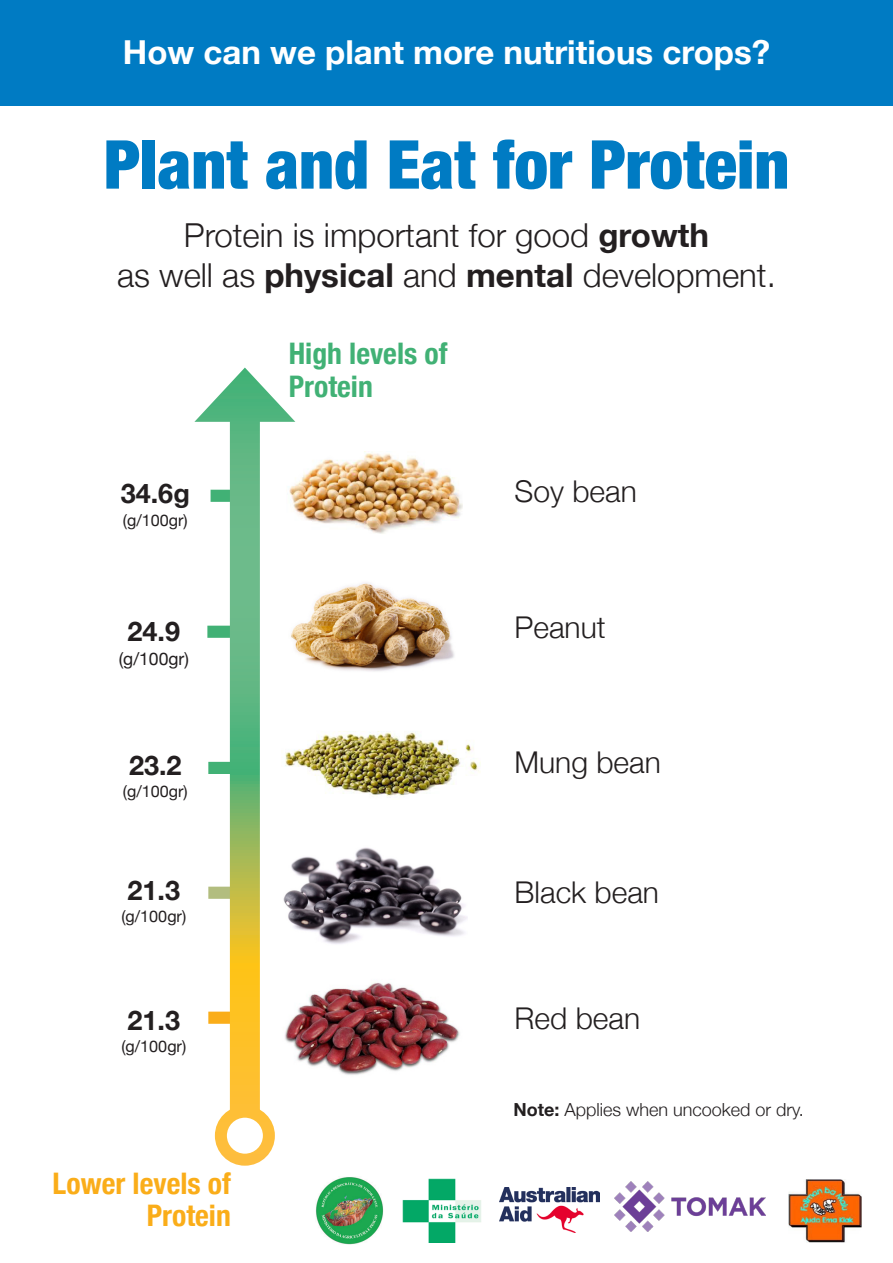
<style>
.page{position:relative;width:893px;height:1263px;background:#fff}
.page>*{position:absolute;margin:0;border:0;box-sizing:border-box;transform-origin:0 0}
.t1{font:900 condensed 67.5px "Helvetica Neue";color:#007bc3}
.t2{font:300 33px "Helvetica Neue";color:#231f20}
.t3{font:700 33px "Helvetica Neue";color:#fff}
.t4{font:300 30px "Helvetica Neue";color:#231f20}
.t5{font:700 condensed 29.7px/31.5px "Helvetica Neue";color:#faad19;text-align:right}
.t6{font:700 condensed 29.7px "Helvetica Neue";color:#41b175}
.t7{font:700 27px "Helvetica Neue";color:#231f20}
.t8{font:300 18px "Helvetica Neue";color:#231f20}
.t9{font:17.55px "Helvetica Neue";color:#231f20}
.t10{font:16.2px "Helvetica Neue";color:#231f20}
.s1{font-weight:700}
</style>
<div class="page">
<div style="left:211px;top:490px;width:36px;height:12px;background:#41b175"></div>
<div style="left:207px;top:626px;width:37px;height:12px;background:#41b175"></div>
<div style="left:208px;top:762px;width:37px;height:12px;background:#41b175"></div>
<div style="left:208px;top:887px;width:37px;height:12px;background:#b2bd7f"></div>
<div style="left:208px;top:1012px;width:37px;height:12px;background:#faad19"></div>
<svg style="left:230px;top:422px;width:30px;height:688px;background:#96ba61"></svg>
<div style="left:215px;top:1106px;width:60px;height:60px;border:12px solid #fff;border-radius:50%"></div>
<svg style="left:194px;top:368px;width:101px;height:54px"></svg>
<img style="left:288px;top:453px;width:175px;height:81px">
<img style="left:291px;top:583px;width:163px;height:89px">
<img style="left:316px;top:1177px;width:67px;height:67px">
<img style="left:403px;top:1178px;width:78px;height:64px">
<img style="left:499px;top:1188px;width:101px;height:45px">
<img style="left:614px;top:1181px;width:151px;height:50px">
<img style="left:283px;top:847px;width:185px;height:97px">
<div style="left:0;top:0;width:893px;height:105px;background:#007bc3"></div>
<img style="left:284px;top:982px;width:176px;height:93px">
<img style="left:789px;top:1179px;width:72px;height:63px">
<img style="left:285px;top:731px;width:196px;height:65px">
<p class="t3" style="left:123px;top:26px;width:649px">How can we plant more nutritious crops?</p>
<p class="t1" style="left:104px;top:109px;width:687px">Plant and Eat for Protein</p>
<p class="t2" style="left:184px;top:208px;width:527px">Protein is important for good <span class="s1">growth</span></p>
<p class="t2" style="left:117px;top:249px;width:660px">as well as <span class="s1">physical</span> and <span class="s1">mental</span> development.</p>
<p class="t7" style="left:121px;top:473px;width:71px">34.6g</p>
<p class="t10" style="left:123px;top:508px;width:66px">(g/100gr)</p>
<p class="t7" style="left:128px;top:610px;width:54px">24.9</p>
<p class="t9" style="left:119px;top:646px;width:72px">(g/100gr)</p>
<p class="t7" style="left:129px;top:744px;width:54px">23.2</p>
<p class="t10" style="left:123px;top:780px;width:66px">(g/100gr)</p>
<p class="t7" style="left:128px;top:869px;width:54px">21.3</p>
<p class="t10" style="left:121px;top:904px;width:66px">(g/100gr)</p>
<p class="t7" style="left:128px;top:999px;width:54px">21.3</p>
<p class="t10" style="left:121px;top:1034px;width:66px">(g/100gr)</p>
<p class="t5" style="left:53px;top:1166px;width:180px">Lower levels of<br>Protein</p>
<p class="t6" style="left:289px;top:329px;width:160px">High levels of</p>
<p class="t6" style="left:289px;top:362px;width:86px">Protein</p>
<p class="t4" style="left:514px;top:468px;width:124px">Soy bean</p>
<p class="t4" style="left:514px;top:603px;width:93px">Peanut</p>
<p class="t4" style="left:514px;top:738px;width:148px">Mung bean</p>
<p class="t4" style="left:514px;top:868px;width:146px">Black bean</p>
<p class="t4" style="left:514px;top:994px;width:127px">Red bean</p>
<p class="t8" style="left:513px;top:1095px;width:292px"><span class="s1">Note:</span> Applies when uncooked or dry.</p>
</div>
